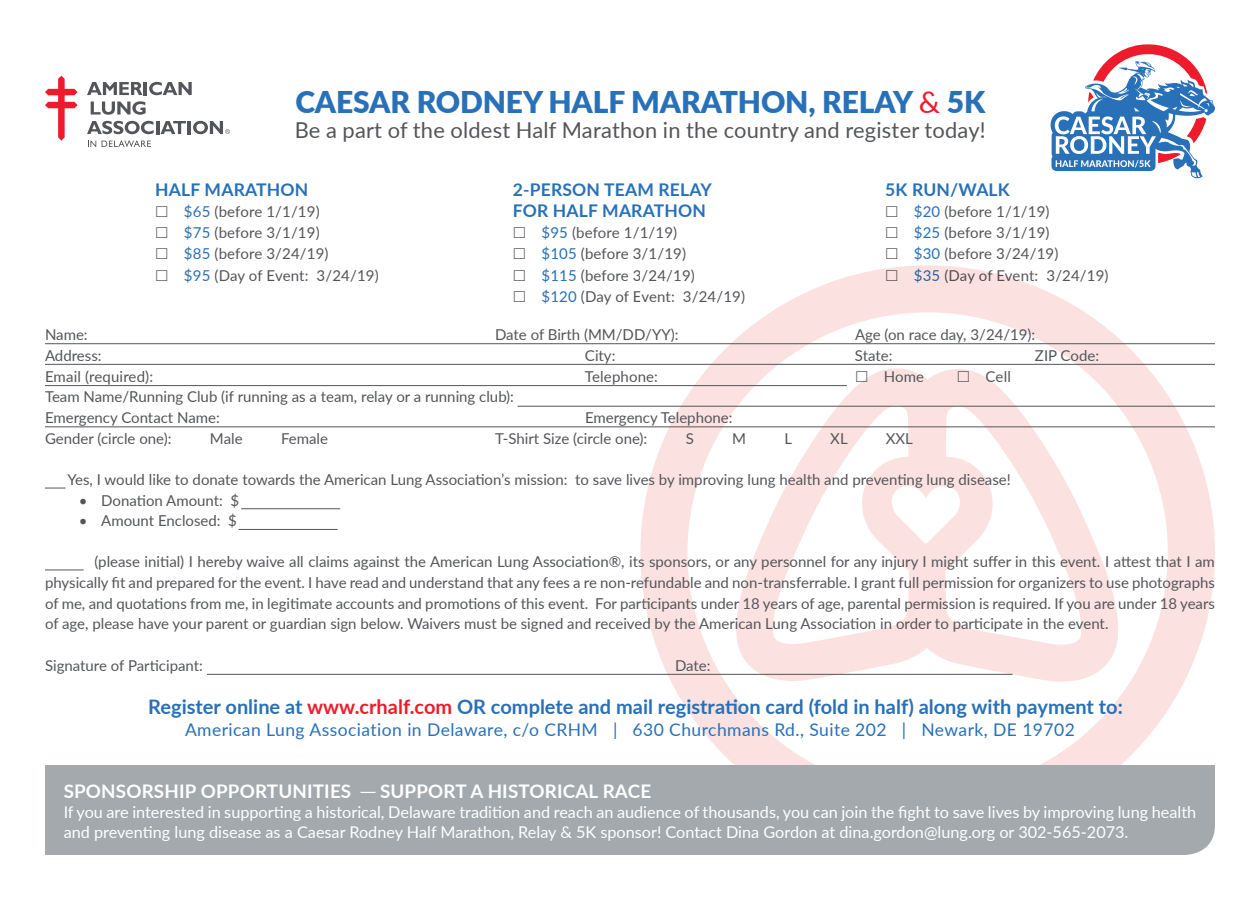
<style>
.page{position:relative;width:1260px;height:900px;background:#fff}
.page>*{position:absolute;margin:0;border:0;box-sizing:border-box;transform-origin:0 0}
.t1{font:900 30px "Lato";letter-spacing:-.005em;color:#2870b8}
.t2{font:22px "Lato";letter-spacing:.01em;color:#54555a}
.t3{font:700 20px "Lato";color:#2870b8}
.t4{font:700 18.75px "Lato";letter-spacing:.01em;color:#fff}
.t5{font:17.5px "Lato";letter-spacing:.025em;color:#2870b8}
.t6{font:700 17.5px/21.2px "Lato";letter-spacing:.01em;color:#2870b8}
.t7{font:16.25px/20px "Lato";color:#fff}
.Paragraph_Style_2{font:15px/20.5px "Lato";color:#54555a;text-align:justify}
.Paragraph_Style_1{font:15px "Lato";color:#54555a}
.Paragraph_Style_6{font:15px "Lato";letter-spacing:.01em;color:#54555a}
.Paragraph_Style_5{font:15px "Lato";color:#54555a}
.s1{font-weight:400;color:#ee1b2c}
.s2{color:#2870b8}
.s3{color:#ee1b2c}
.s4{font-weight:400}
</style>
<div class="page">
<svg style="left:87px;top:82px;width:105px;height:13px"></svg>
<svg style="left:91px;top:101px;width:55px;height:14px"></svg>
<svg style="left:87px;top:121px;width:143px;height:13px"></svg>
<svg style="left:45px;top:76px;width:33px;height:65px"></svg>
<svg style="left:88px;top:141px;width:8px;height:6px"></svg>
<svg style="left:102px;top:141px;width:49px;height:6px"></svg>
<svg style="left:1051px;top:44px;width:164px;height:134px"></svg>
<svg style="left:640px;top:265px;width:575px;height:500px"></svg>
<svg style="left:735px;top:366px;width:384px;height:316px"></svg>
<hr style="left:45px;top:343px;width:1170px;height:1px;background:#54555a">
<hr style="left:45px;top:364px;width:1170px;height:1px;background:#54555a">
<hr style="left:45px;top:385px;width:802px;height:1px;background:#54555a">
<hr style="left:518px;top:406px;width:697px;height:1px;background:#54555a">
<hr style="left:45px;top:426px;width:1170px;height:1px;background:#54555a">
<hr style="left:207px;top:674px;width:806px;height:1px;background:#54555a">
<hr style="left:241px;top:508px;width:99px;height:1px;background:#54555a">
<hr style="left:239px;top:529px;width:99px;height:1px;background:#54555a">
<svg style="left:45px;top:488px;width:21px;height:1px"></svg>
<hr style="left:45px;top:570px;width:39px;height:1px;background:#54555a">
<div style="left:45px;top:765px;width:1170px;height:90px;background:#a3a9ad"></div>
<svg style="left:886px;top:270px;width:11px;height:11px"></svg>
<svg style="left:856px;top:371px;width:11px;height:11px"></svg>
<svg style="left:958px;top:371px;width:11px;height:11px"></svg>
<p class="t1" style="left:295px;top:79px;width:691px">CAESAR RODNEY HALF MARATHON, RELAY <span class="s1">&amp;</span> 5K</p>
<p class="t2" style="left:295px;top:114px;width:693px">Be a part of the oldest Half Marathon in the country and register today!</p>
<p class="t6" style="left:155px;top:178px;width:154px">HALF MARATHON</p>
<p class="Paragraph_Style_2" style="left:184px;top:201px;width:137px"><span class="s2">$65</span> (before 1/1/19)</p>
<p class="Paragraph_Style_2" style="left:184px;top:222px;width:137px"><span class="s2">$75</span> (before 3/1/19)</p>
<p class="Paragraph_Style_2" style="left:184px;top:243px;width:146px"><span class="s2">$85</span> (before 3/24/19)</p>
<p class="Paragraph_Style_2" style="left:184px;top:264px;width:196px"><span class="s2">$95</span> (Day of Event: 3/24/19)</p>
<p class="t6" style="left:513px;top:178px;width:200px">2-PERSON TEAM RELAY<br>FOR HALF MARATHON</p>
<p class="Paragraph_Style_2" style="left:542px;top:222px;width:137px"><span class="s2">$95</span> (before 1/1/19)</p>
<p class="Paragraph_Style_2" style="left:542px;top:243px;width:146px"><span class="s2">$105</span> (before 3/1/19)</p>
<p class="Paragraph_Style_2" style="left:542px;top:264px;width:155px"><span class="s2">$115</span> (before 3/24/19)</p>
<p class="Paragraph_Style_2" style="left:542px;top:286px;width:205px"><span class="s2">$120</span> (Day of Event: 3/24/19)</p>
<p class="t6" style="left:885px;top:178px;width:126px">5K RUN/WALK</p>
<p class="Paragraph_Style_2" style="left:914px;top:201px;width:137px"><span class="s2">$20</span> (before 1/1/19)</p>
<p class="Paragraph_Style_2" style="left:914px;top:222px;width:137px"><span class="s2">$25</span> (before 3/1/19)</p>
<p class="Paragraph_Style_2" style="left:914px;top:243px;width:146px"><span class="s2">$30</span> (before 3/24/19)</p>
<p class="Paragraph_Style_2" style="left:914px;top:264px;width:196px"><span class="s2">$35</span> (Day of Event: 3/24/19)</p>
<p class="Paragraph_Style_1" style="left:45px;top:324px;width:44px">Name:</p>
<p class="Paragraph_Style_1" style="left:495px;top:324px;width:185px">Date of Birth (MM/DD/YY):</p>
<p class="Paragraph_Style_1" style="left:855px;top:324px;width:182px">Age (on race day, 3/24/19):</p>
<p class="Paragraph_Style_1" style="left:45px;top:344px;width:58px">Address:</p>
<p class="Paragraph_Style_1" style="left:585px;top:344px;width:32px">City:</p>
<p class="Paragraph_Style_1" style="left:855px;top:344px;width:39px">State:</p>
<p class="Paragraph_Style_1" style="left:1035px;top:344px;width:66px">ZIP Code:</p>
<p class="Paragraph_Style_6" style="left:45px;top:366px;width:110px">Email (required):</p>
<p class="Paragraph_Style_6" style="left:585px;top:366px;width:75px">Telephone:</p>
<p class="Paragraph_Style_6" style="left:884px;top:366px;width:42px">Home</p>
<p class="Paragraph_Style_6" style="left:986px;top:366px;width:27px">Cell</p>
<p class="Paragraph_Style_2" style="left:45px;top:386px;width:471px">Team Name/Running Club (if running as a team, relay or a running club):</p>
<p class="Paragraph_Style_1" style="left:45px;top:407px;width:176px">Emergency Contact Name:</p>
<p class="Paragraph_Style_1" style="left:585px;top:407px;width:149px">Emergency Telephone:</p>
<p class="Paragraph_Style_2" style="left:45px;top:427px;width:128px">Gender (circle one):</p>
<p class="Paragraph_Style_2" style="left:210px;top:427px;width:34px">Male</p>
<p class="Paragraph_Style_2" style="left:281px;top:427px;width:48px">Female</p>
<p class="Paragraph_Style_2" style="left:495px;top:427px;width:154px">T-Shirt Size (circle one):</p>
<p class="Paragraph_Style_2" style="left:686px;top:427px;width:10px">S</p>
<p class="Paragraph_Style_2" style="left:732px;top:427px;width:15px">M</p>
<p class="Paragraph_Style_2" style="left:785px;top:427px;width:9px">L</p>
<p class="Paragraph_Style_2" style="left:830px;top:427px;width:19px">XL</p>
<p class="Paragraph_Style_2" style="left:886px;top:427px;width:29px">XXL</p>
<p class="Paragraph_Style_2" style="left:67px;top:469px;width:945px">Yes, I would like to donate towards the American Lung Association’s mission: to save lives by improving lung health and preventing lung disease!</p>
<p class="Paragraph_Style_2" style="left:79px;top:489px;width:162px">• Donation Amount: $</p>
<p class="Paragraph_Style_2" style="left:79px;top:510px;width:160px">• Amount Enclosed: $</p>
<p class="Paragraph_Style_2" style="left:45px;top:551px;width:1171px;text-indent:49px">(please initial) I hereby waive all claims against the American Lung Association®, its sponsors, or any personnel for any injury I might suffer in this event. I attest that I am physically fit and prepared for the event. I have read and understand that any fees a re non-refundable and non-transferrable. I grant full permission for organizers to use photographs of me, and quotations from me, in legitimate accounts and promotions of this event. For participants under 18 years of age, parental permission is required. If you are under 18 years of age, please have your parent or guardian sign below. Waivers must be signed and received by the American Lung Association in order to participate in the event.</p>
<p class="Paragraph_Style_5" style="left:45px;top:654px;width:159px">Signature of Participant:</p>
<p class="Paragraph_Style_5" style="left:675px;top:654px;width:37px">Date:</p>
<p class="t3" style="left:148px;top:692px;width:976px">Register online at <span class="s3">www.crhalf.com</span> OR complete and mail registration card (fold in half) along with payment to:</p>
<p class="t5" style="left:185px;top:718px;width:891px">American Lung Association in Delaware, c/o CRHM | 630 Churchmans Rd., Suite 202 | Newark, DE 19702</p>
<p class="t4" style="left:64px;top:777px;width:589px">SPONSORSHIP OPPORTUNITIES <span class="s4">─</span> SUPPORT A HISTORICAL RACE</p>
<p class="t7" style="left:64px;top:801px;width:1134px">If you are interested in supporting a historical, Delaware tradition and reach an audience of thousands, you can join the fight to save lives by improving lung health and preventing lung disease as a Caesar Rodney Half Marathon, Relay &amp; 5K sponsor! Contact Dina Gordon at dina.gordon@lung.org or 302-565-2073.</p>
</div>
